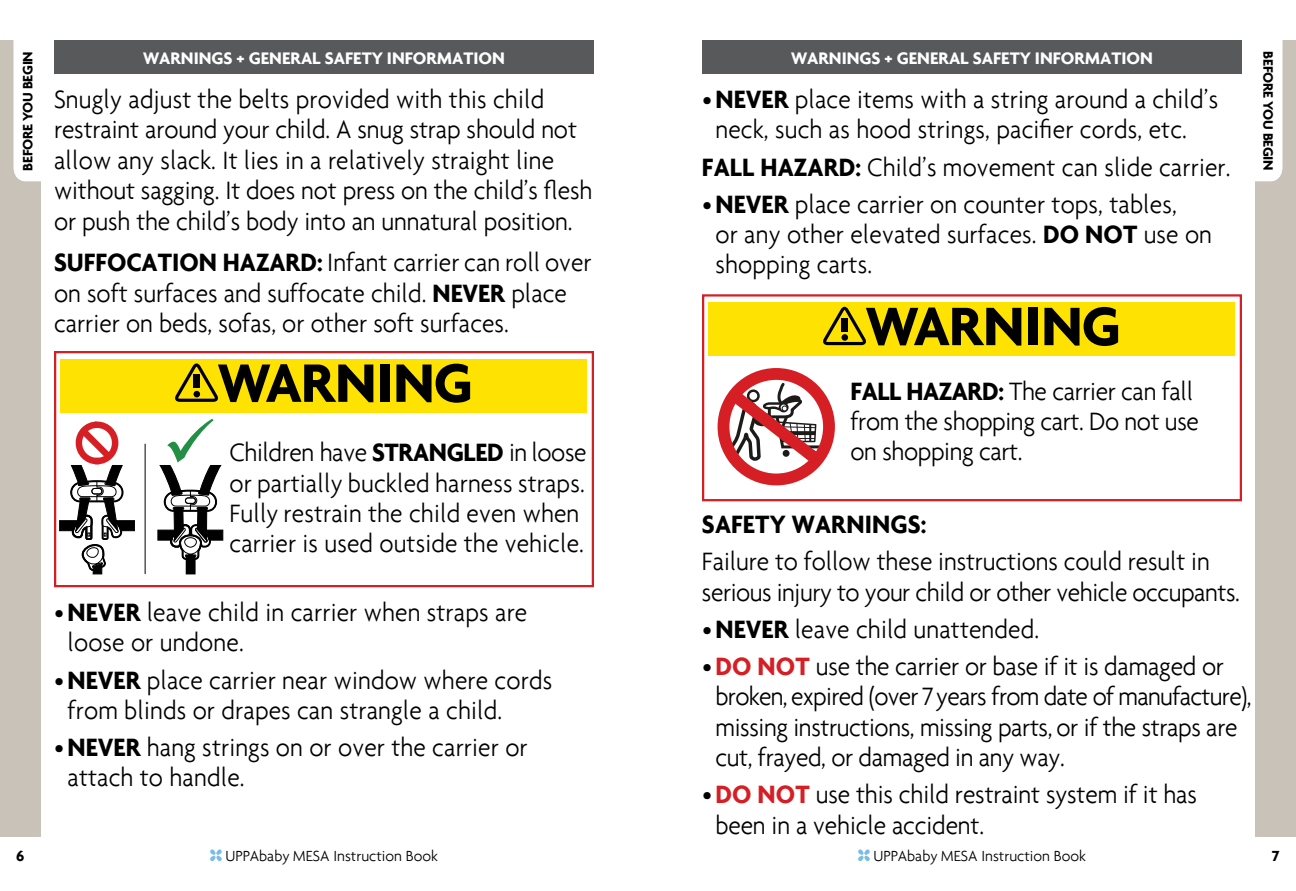
<style>
.page{position:relative;width:1296px;height:891px;background:#fff}
.page>*{position:absolute;margin:0;border:0;box-sizing:border-box;transform-origin:0 0}
.t1{font:700 58.5px "Agenda";letter-spacing:-.01em;color:#000}
.t2{font:300 27px/30.4px "Agenda";color:#000;scale:.95 1}
.t3{font:300 27px/30.4px "Agenda";color:#000}
.t4{font:300 27px/30.4px "Agenda";letter-spacing:-.02em;color:#000;scale:.95 1}
.t5{font:700 27px "Agenda";letter-spacing:.005em;color:#000;scale:.95 1}
.t6{font:700 18px "Agenda";color:#fff}
.t7{font:300 15.75px "Agenda";color:#000}
.t8{font:700 15.75px "Agenda";color:#000}
.t9{font:700 14.62px "Agenda";letter-spacing:-.02em;color:#000}
.s1{font-weight:700}
.s2{font-weight:700;color:#d61f25}
</style>
<div class="page">
<svg style="left:210px;top:849px;width:12px;height:12px"></svg>
<svg style="left:858px;top:849px;width:12px;height:12px"></svg>
<svg style="left:157px;top:419px;width:66px;height:141px"></svg>
<div style="left:186px;top:556px;width:9px;height:18px;background:#010101"></div>
<svg style="left:59px;top:421px;width:76px;height:154px"></svg>
<hr style="left:145px;top:444px;width:1px;height:130px;background:#000">
<div style="left:0;top:40px;width:40px;height:797px;background:#c9c2b8"></div>
<div style="left:14px;top:40px;width:26px;height:141px;background:#fff"></div>
<div style="left:1256px;top:40px;width:40px;height:797px;background:#c9c2b8"></div>
<div style="left:1256px;top:40px;width:26px;height:141px;background:#fff"></div>
<div style="left:54px;top:40px;width:540px;height:34px;background:#58595b"></div>
<div style="left:702px;top:40px;width:540px;height:34px;background:#58595b"></div>
<div style="left:61px;top:359px;width:526px;height:54px;background:#fee202"></div>
<div style="left:709px;top:302px;width:526px;height:54px;background:#fee202"></div>
<svg style="left:175px;top:363px;width:43px;height:39px"></svg>
<div style="left:194px;top:374px;width:6px;height:14px;background:#000"></div>
<svg style="left:823px;top:307px;width:43px;height:38px"></svg>
<div style="left:842px;top:334px;width:6px;height:7px;background:#000;border-radius:50%"></div>
<div style="left:842px;top:318px;width:6px;height:14px;background:#000"></div>
<div style="left:54px;top:351px;width:540px;height:236px;border:2px solid #d61f25"></div>
<div style="left:702px;top:294px;width:540px;height:207px;border:2px solid #d61f25"></div>
<div style="left:718px;top:368px;width:117px;height:117px;border:12px solid #d61f25;border-radius:50%"></div>
<svg style="left:717px;top:368px;width:118px;height:109px"></svg>
<p class="t9" style="left:22px;top:171px;width:121px;rotate:-90deg">BEFORE YOU BEGIN</p>
<h3 class="t6" style="left:143px;top:51px;width:363px">WARNINGS + GENERAL SAFETY INFORMATION</h3>
<p class="t2" style="left:54px;top:86px;width:568px">Snugly adjust the belts provided with this child restraint around your child. A snug strap should not allow any slack. It lies in a relatively straight line without sagging. It does not press on the child’s flesh or push the child’s body into an unnatural position.</p>
<p class="t2" style="left:54px;top:249px;width:567px"><span class="s1">SUFFOCATION HAZARD:</span> Infant carrier can roll over on soft surfaces and suffocate child. <span class="s1">NEVER</span> place carrier on beds, sofas, or other soft surfaces.</p>
<p class="t1" style="left:218px;top:359px;width:257px">WARNING</p>
<p class="t2" style="left:229px;top:439px;width:377px">Children have <span class="s1">STRANGLED</span> in loose or partially buckled harness straps.<br>Fully restrain the child even when carrier is used outside the vehicle.</p>
<p class="t3" style="left:67px;top:599px;width:461px;text-indent:-13px">• <span class="s1">NEVER</span> leave child in carrier when straps are loose or undone.</p>
<p class="t3" style="left:67px;top:667px;width:486px;text-indent:-13px">•<span class="s1">NEVER</span> place carrier near window where cords from blinds or drapes can strangle a child.</p>
<p class="t3" style="left:67px;top:734px;width:462px;text-indent:-13px">•<span class="s1">NEVER</span> hang strings on or over the carrier or attach to handle.</p>
<p class="t6" style="left:791px;top:51px;width:363px">WARNINGS + GENERAL SAFETY INFORMATION</p>
<p class="t3" style="left:702px;top:86px;width:518px">•<span class="s1">NEVER</span> place items with a string around a child’s</p>
<p class="t2" style="left:715px;top:116px;width:498px">neck, such as hood strings, pacifier cords, etc.</p>
<p class="t2" style="left:702px;top:154px;width:558px"><span class="s1">FALL HAZARD:</span> Child’s movement can slide carrier.</p>
<p class="t3" style="left:715px;top:191px;width:498px;text-indent:-13px">• <span class="s1">NEVER</span> place carrier on counter tops, tables,<br>or any other elevated surfaces. <span class="s1">DO NOT</span> use on shopping carts.</p>
<p class="t1" style="left:866px;top:302px;width:257px">WARNING</p>
<p class="t2" style="left:850px;top:378px;width:368px"><span class="s1">FALL HAZARD:</span> The carrier can fall from the shopping cart. Do not use on shopping cart.</p>
<p class="t9" style="left:1274px;top:51px;width:121px;rotate:90deg">BEFORE YOU BEGIN</p>
<h4 class="t5" style="left:702px;top:513px;width:238px">SAFETY WARNINGS:</h4>
<p class="t4" style="left:702px;top:548px;width:568px">Failure to follow these instructions could result in serious injury to your child or other vehicle occupants.</p>
<p class="t3" style="left:702px;top:616px;width:339px">• <span class="s1">NEVER</span> leave child unattended.</p>
<p class="t3" style="left:715px;top:653px;width:537px;text-indent:-13px">•<span class="s2">DO NOT</span> use the carrier or base if it is damaged or broken, expired (over 7 years from date of manufacture), missing instructions, missing parts, or if the straps are cut, frayed, or damaged in any way.</p>
<p class="t3" style="left:715px;top:781px;width:483px;text-indent:-13px">•<span class="s2">DO NOT</span> use this child restraint system if it has been in a vehicle accident.</p>
<p class="t8" style="left:16px;top:850px;width:10px">6</p>
<p class="t7" style="left:226px;top:850px;width:214px">UPPAbaby MESA Instruction Book</p>
<p class="t7" style="left:874px;top:850px;width:214px">UPPAbaby MESA Instruction Book</p>
<p class="t8" style="left:1272px;top:850px;width:9px">7</p>
</div>
